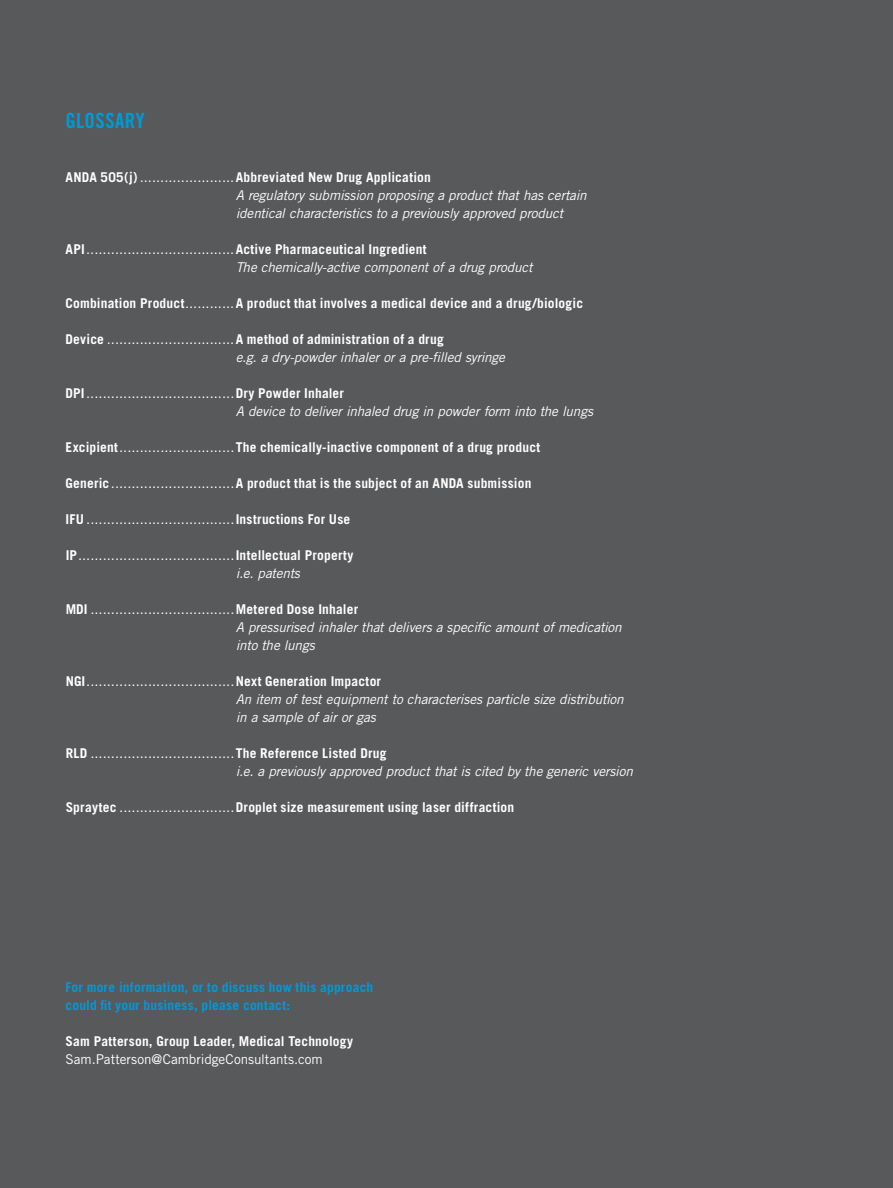
<style>
.page{position:relative;width:893px;height:1188px;background:#58595b}
.page>*{position:absolute;margin:0;border:0;box-sizing:border-box;transform-origin:0 0}
.t1{font:21px "Trade Gothic LT Std Bd Cn 20";letter-spacing:.015em;color:#009ad7}
.t2{font:italic 13.5px/18px "Trade Gothic LT Std";letter-spacing:-.015em;color:#fff}
.t3{font:700 13.5px "Trade Gothic LT Std";letter-spacing:.015em;color:#fff}
.t4{font:13.5px/18px "Trade Gothic LT Std";color:#fff}
.t5{font:700 13.5px/18px "Trade Gothic LT Std";letter-spacing:.015em;color:#009ad7}
.s1{font-weight:700;font-style:normal}
.s2{font-style:normal}
.s3{font-weight:400}
.s4{font-weight:700}
.s5{font-style:italic}
</style>
<div class="page">
<h1 class="t1" style="left:66px;top:107px;width:81px">GLOSSARY</h1>
<p class="t2" style="left:236px;top:168px;width:353px;text-indent:-170px"><span class="s1">ANDA 505(j)</span><span class="s2">.......................</span><span class="s1">Abbreviated New Drug Application<br></span>A regulatory submission proposing a product that has certain identical characteristics to a previously approved product</p>
<p class="t2" style="left:236px;top:240px;width:298px;text-indent:-170px"><span class="s1">API</span><span class="s2">....................................</span><span class="s1">Active Pharmaceutical Ingredient<br></span>The chemically-active component of a drug product</p>
<p class="t3" style="left:66px;top:294px;width:519px">Combination Product<span class="s3">............</span>A product that involves a medical device and a drug/biologic</p>
<p class="t2" style="left:236px;top:330px;width:271px;text-indent:-170px"><span class="s1">Device</span> <span class="s2">...............................</span><span class="s1">A method of administration of a drug<br></span>e.g. a dry-powder inhaler or a pre-filled syringe</p>
<p class="t2" style="left:236px;top:384px;width:359px;text-indent:-170px"><span class="s1">DPI</span><span class="s2">....................................</span><span class="s1">Dry Powder Inhaler<br></span>A device to deliver inhaled drug in powder form into the lungs</p>
<p class="t3" style="left:66px;top:438px;width:476px">Excipient<span class="s3">............................</span>The chemically-inactive component of a drug product</p>
<p class="t3" style="left:66px;top:474px;width:467px">Generic<span class="s3">..............................</span>A product that is the subject of an ANDA submission</p>
<p class="t4" style="left:66px;top:510px;width:286px"><span class="s4">IFU</span> ....................................<span class="s4">Instructions For Use</span></p>
<p class="t4" style="left:236px;top:546px;width:119px;text-indent:-170px"><span class="s4">IP</span>......................................<span class="s4">Intellectual Property </span><span class="s5">i.e. patents</span></p>
<p class="t2" style="left:236px;top:600px;width:387px;text-indent:-170px"><span class="s1">MDI</span> <span class="s2">...................................</span><span class="s1">Metered Dose Inhaler<br></span>A pressurised inhaler that delivers a specific amount of medication into the lungs</p>
<p class="t2" style="left:236px;top:672px;width:389px;text-indent:-170px"><span class="s1">NGI</span><span class="s2">....................................</span><span class="s1">Next Generation Impactor<br></span>An item of test equipment to characterises particle size distribution in a sample of air or gas</p>
<p class="t2" style="left:236px;top:744px;width:399px;text-indent:-170px"><span class="s1">RLD</span> <span class="s2">...................................</span><span class="s1">The Reference Listed Drug<br></span>i.e. a previously approved product that is cited by the generic version</p>
<p class="t3" style="left:66px;top:798px;width:450px">Spraytec <span class="s3">............................</span>Droplet size measurement using laser diffraction</p>
<p class="t5" style="left:66px;top:978px;width:309px">For more information, or to discuss how this approach could fit your business, please contact:</p>
<p class="t3" style="left:66px;top:1032px;width:289px">Sam Patterson, Group Leader, Medical Technology</p>
<p class="t4" style="left:66px;top:1050px;width:259px">Sam.Patterson@CambridgeConsultants.com</p>
</div>
